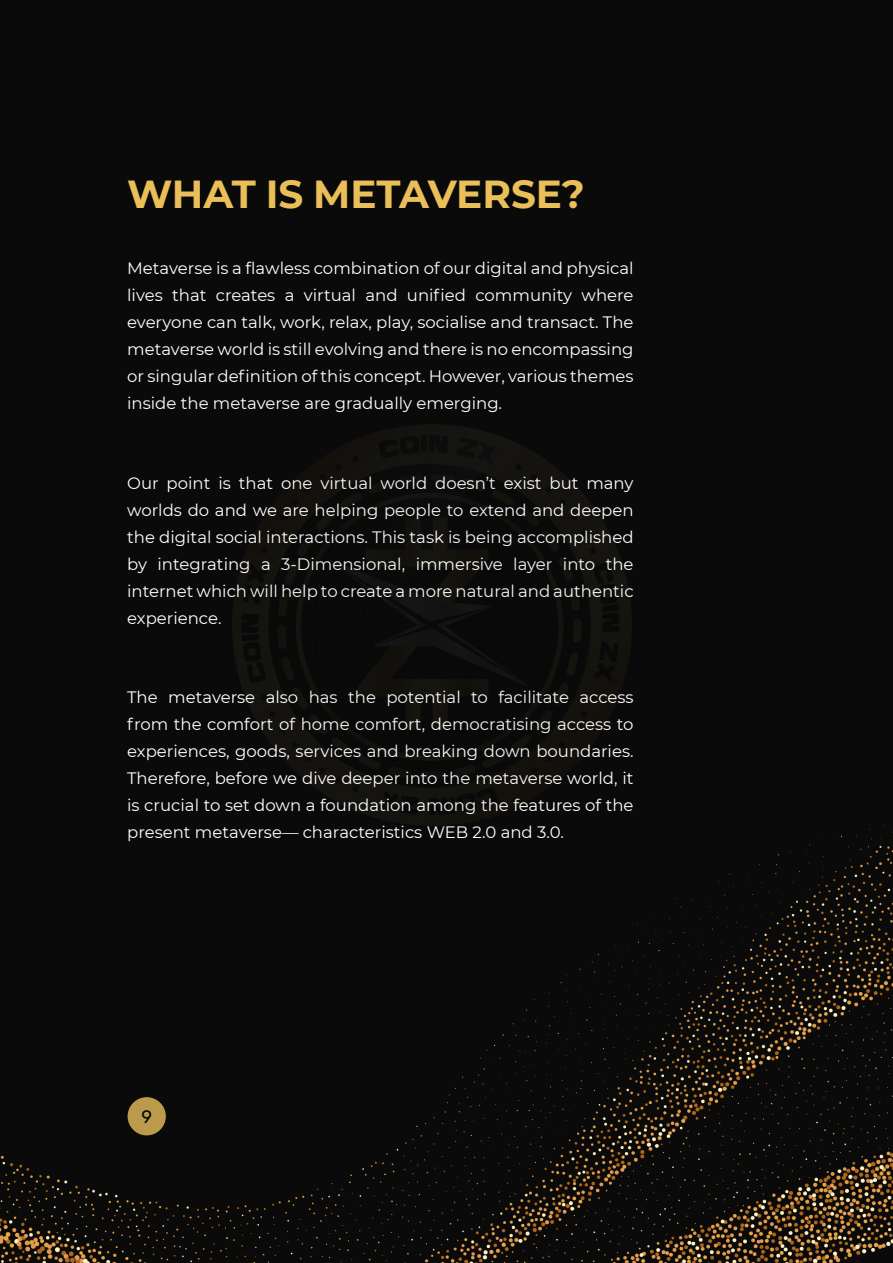
<style>
.page{position:relative;width:893px;height:1263px;background:#0a0a0a}
.page>*{position:absolute;margin:0;border:0;box-sizing:border-box;transform-origin:0 0}
.Body_Text_White{font:700 39px "Montserrat";color:#eabe58}
.Body_Text_White-2{font:18px "Rubik";color:#040503}
.Body_Text_White-3{font:16.5px/27px "Montserrat";color:#fff;text-align:justify}
</style>
<div class="page">
<div style="left:128px;top:1097px;width:38px;height:38px;background:#bb9a4b;border-radius:50%"></div>
<img style="left:232px;top:425px;width:399px;height:400px">
<p class="Body_Text_White" style="left:127px;top:166px;width:459px">WHAT IS METAVERSE?</p>
<p class="Body_Text_White-3" style="left:127px;top:254px;width:508px">Metaverse is a flawless combination of our digital and physical lives that creates a virtual and unified community where everyone can talk, work, relax, play, socialise and transact. The metaverse world is still evolving and there is no encompassing or singular definition of this concept. However, various themes inside the metaverse are gradually emerging.</p>
<p class="Body_Text_White-3" style="left:127px;top:469px;width:508px">Our point is that one virtual world doesn’t exist but many worlds do and we are helping people to extend and deepen the digital social interactions. This task is being accomplished by integrating a 3-Dimensional, immersive layer into the internet which will help to create a more natural and authentic experience.</p>
<p class="Body_Text_White-3" style="left:127px;top:683px;width:508px">The metaverse also has the potential to facilitate access from the comfort of home comfort, democratising access to experiences, goods, services and breaking down boundaries.<br>Therefore, before we dive deeper into the metaverse world, it is crucial to set down a foundation among the features of the present metaverse— characteristics WEB 2.0 and 3.0.</p>
<p class="Body_Text_White-2" style="left:141px;top:1107px;width:12px">9</p>
</div>
